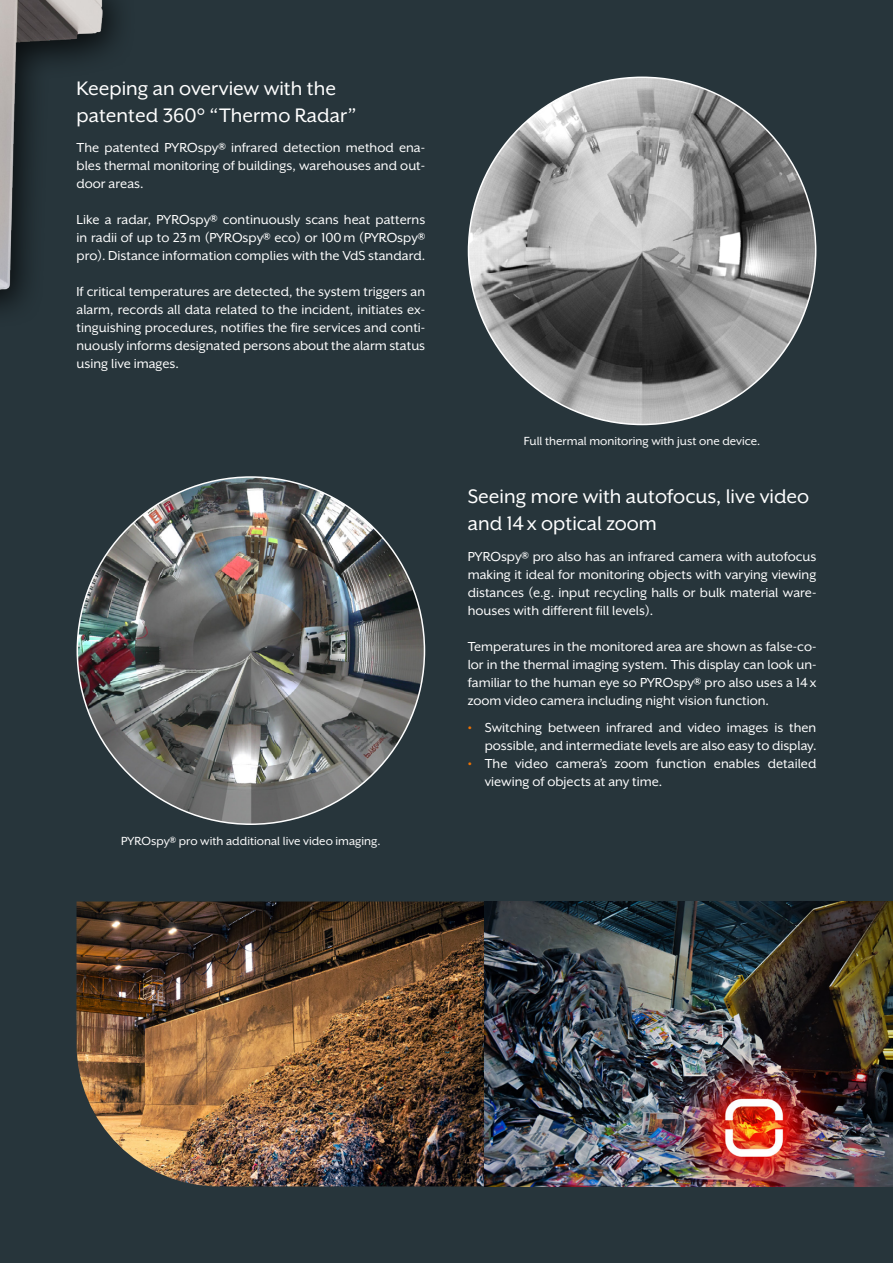
<style>
.page{position:relative;width:893px;height:1263px;background:#27353b}
.page>*{position:absolute;margin:0;border:0;box-sizing:border-box;transform-origin:0 0}
.t1{font:22.5px/27px "Mr Eaves XL San OT";color:#fff}
.t2{font:15px/18px "Mr Eaves XL San OT";color:#fff;text-align:justify}
.t3{font:13.5px "Mr Eaves XL San OT";color:#fff}
.s1{font-weight:700;color:#ee7203}
</style>
<div class="page">
<img style="left:77px;top:901px;width:816px;height:285px">
<img style="left:468px;top:77px;width:348px;height:347px;border-radius:174px">
<img style="left:77px;top:477px;width:347px;height:347px;border-radius:174px">
<img style="left:0;top:0;width:117px;height:309px">
<h1 class="t1" style="left:77px;top:74px;width:282px">Keeping an overview with the patented 360° “Thermo Radar”</h1>
<p class="t2" style="left:77px;top:139px;width:350px">The patented PYROspy® infrared detection method ena&shy;bles thermal monitoring of buildings, warehouses and out&shy;door areas.</p>
<p class="t2" style="left:77px;top:211px;width:350px">Like a radar, PYROspy® continuously scans heat patterns in radii of up to 23m (PYROspy® eco) or 100m (PYROspy® pro). Distance information complies with the VdS standard.</p>
<p class="t2" style="left:77px;top:283px;width:350px">If critical temperatures are detected, the system triggers an alarm, records all data related to the incident, initiates ex&shy;tinguishing procedures, notifies the fire services and conti&shy;nuously informs designated persons about the alarm status using live images.</p>
<p class="t3" style="left:121px;top:834px;width:261px">PYROspy® pro with additional live video imaging.</p>
<p class="t3" style="left:524px;top:434px;width:238px">Full thermal monitoring with just one device.</p>
<h1 class="t1" style="left:468px;top:482px;width:343px">Seeing more with autofocus, live video and 14x optical zoom</h1>
<p class="t2" style="left:468px;top:547px;width:350px">PYROspy® pro also has an infrared camera with autofocus making it ideal for monitoring objects with varying viewing distances (e.g. input recycling halls or bulk material ware&shy;houses with different fill levels).</p>
<p class="t2" style="left:468px;top:637px;width:350px">Temperatures in the monitored area are shown as false-co&shy;lor in the thermal imaging system. This display can look un&shy;familiar to the human eye so PYROspy® pro also uses a 14x zoom video camera including night vision function.</p>
<p class="t2" style="left:468px;top:718px;width:350px;text-align:right"><span class="s1">•</span> Switching between infrared and video images is then possible, and intermediate levels are also easy to display.</p>
<p class="t2" style="left:485px;top:754px;width:333px;text-indent:-17px"><span class="s1">•</span> The video camera’s zoom function enables detailed viewing of objects at any time.</p>
</div>
